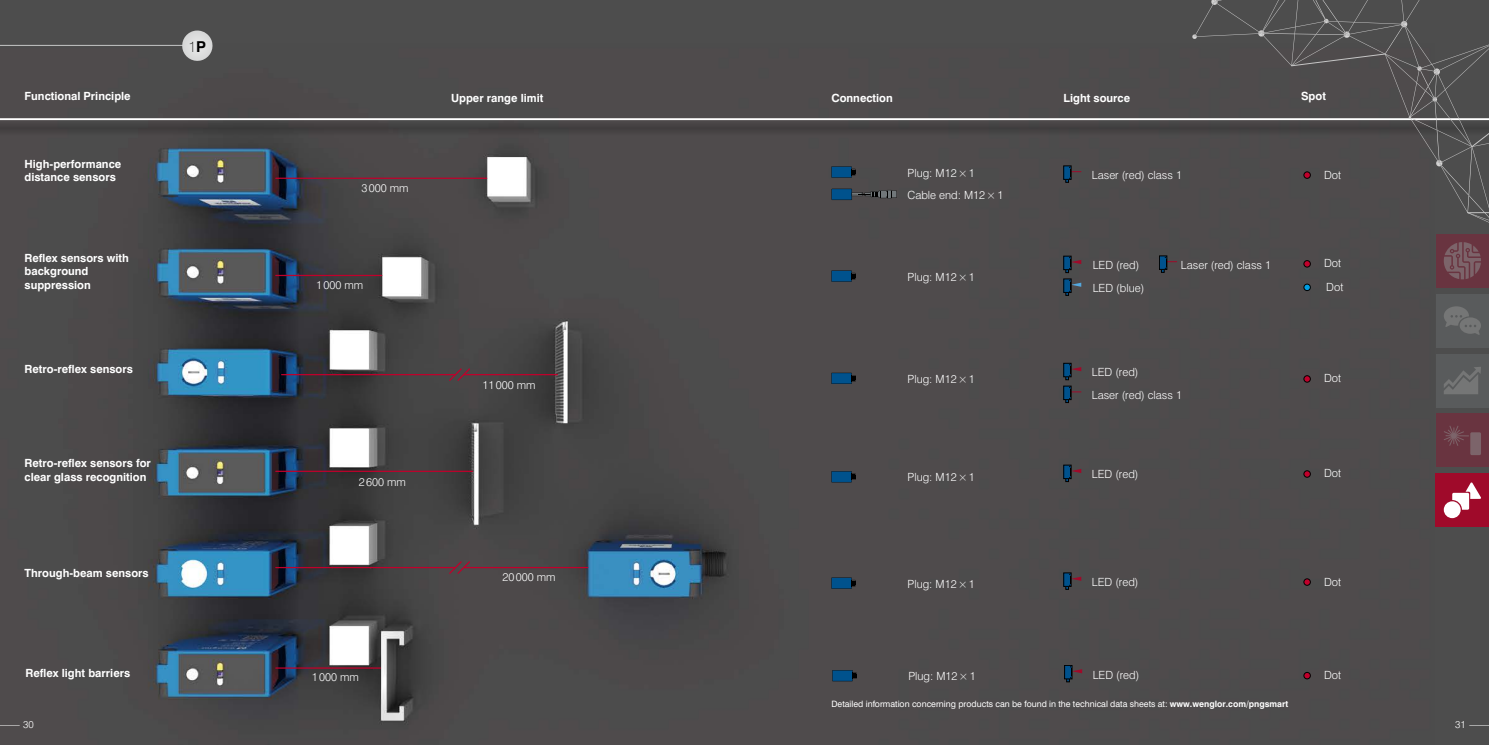
<style>
.page{position:relative;width:1489px;height:745px;background:#fff}
.page>*{position:absolute;margin:0;border:0;box-sizing:border-box;transform-origin:0 0}
.t1{font:100 15px "Swiss 721 BT";color:#000}
.t2{font:300 11.25px/22.9px "Swiss 721 BT";color:#fff}
.t3{font:700 11.25px/13.5px "Swiss 721 BT";color:#fff}
.t4{font:300 10px "Swiss 721 BT";color:#fff;scale:3 1}
.t5{font:300 10px "Swiss 721 BT";color:#fff}
.t6{font:8.75px "Swiss 721 BT";color:#fff}
.s1{font-weight:700}
</style>
<div class="page">
<img style="left:0;top:0;width:1488px;height:744px">
<div style="left:0;top:120px;width:1488px;height:16px;background:#454343"></div>
<hr style="left:0;top:118px;width:1488px;height:2px;background:#fff">
<svg style="left:1194px;top:2px;width:20px;height:35px"></svg>
<svg style="left:1194px;top:33px;width:67px;height:4px"></svg>
<svg style="left:1191px;top:34px;width:5px;height:5px"></svg>
<hr style="left:281px;top:374px;width:174px;height:1px;background:#c1002b">
<hr style="left:276px;top:470px;width:196px;height:1px;background:#c1002b">
<hr style="left:276px;top:275px;width:106px;height:1px;background:#c1002b">
<hr style="left:276px;top:177px;width:210px;height:2px;background:#c1002b">
<svg style="left:832px;top:669px;width:25px;height:11px"></svg>
<div style="left:1064px;top:664px;width:8px;height:14px;border:1px solid #000"></div>
<svg style="left:1066px;top:665px;width:16px;height:16px"></svg>
<hr style="left:276px;top:667px;width:104px;height:1px;background:#c1002b">
<hr style="left:276px;top:566px;width:179px;height:2px;background:#c1002b">
<hr style="left:464px;top:566px;width:123px;height:2px;background:#c1002b">
<div style="left:1303px;top:284px;width:7px;height:6px;background:#009ee3;border-radius:50%"></div>
<div style="left:1303px;top:283px;width:7px;height:8px;border:1px solid #000;border-radius:50%"></div>
<div style="left:1303px;top:375px;width:7px;height:7px;background:#c1002b;border-radius:50%"></div>
<div style="left:1303px;top:375px;width:7px;height:7px;border:1px solid #000;border-radius:50%"></div>
<div style="left:1303px;top:470px;width:7px;height:7px;background:#c1002b;border-radius:50%"></div>
<div style="left:1303px;top:470px;width:7px;height:7px;border:1px solid #000;border-radius:50%"></div>
<div style="left:1303px;top:578px;width:7px;height:7px;background:#c1002b;border-radius:50%"></div>
<div style="left:1303px;top:578px;width:7px;height:7px;border:1px solid #000;border-radius:50%"></div>
<div style="left:1303px;top:672px;width:7px;height:6px;background:#c1002b;border-radius:50%"></div>
<div style="left:1303px;top:671px;width:7px;height:7px;border:1px solid #000;border-radius:50%"></div>
<svg style="left:448px;top:559px;width:23px;height:15px"></svg>
<svg style="left:448px;top:367px;width:23px;height:15px"></svg>
<hr style="left:464px;top:374px;width:93px;height:1px;background:#c1002b">
<svg style="left:831px;top:270px;width:25px;height:11px"></svg>
<svg style="left:831px;top:577px;width:25px;height:11px"></svg>
<svg style="left:831px;top:372px;width:25px;height:12px"></svg>
<svg style="left:831px;top:471px;width:25px;height:11px"></svg>
<div style="left:1063px;top:166px;width:8px;height:13px;border:1px solid #000"></div>
<svg style="left:1065px;top:167px;width:16px;height:15px"></svg>
<div style="left:1063px;top:363px;width:8px;height:13px;border:1px solid #000"></div>
<svg style="left:1065px;top:364px;width:16px;height:15px"></svg>
<div style="left:1063px;top:386px;width:8px;height:13px;border:1px solid #000"></div>
<svg style="left:1065px;top:387px;width:16px;height:15px"></svg>
<div style="left:1063px;top:464px;width:8px;height:14px;border:1px solid #000"></div>
<svg style="left:1065px;top:465px;width:16px;height:16px"></svg>
<div style="left:1063px;top:572px;width:8px;height:14px;border:1px solid #000"></div>
<svg style="left:1065px;top:573px;width:16px;height:16px"></svg>
<div style="left:1063px;top:256px;width:8px;height:13px;border:1px solid #000"></div>
<svg style="left:1065px;top:257px;width:16px;height:15px"></svg>
<div style="left:1159px;top:255px;width:7px;height:14px;border:1px solid #000"></div>
<svg style="left:1161px;top:256px;width:15px;height:16px"></svg>
<div style="left:1063px;top:278px;width:8px;height:14px;border:1px solid #000"></div>
<svg style="left:1065px;top:279px;width:16px;height:16px"></svg>
<svg style="left:831px;top:166px;width:25px;height:11px"></svg>
<svg style="left:831px;top:188px;width:65px;height:12px"></svg>
<hr style="left:0;top:45px;width:197px;height:1px;background:#c5c6c6">
<svg style="left:180px;top:30px;width:34px;height:33px"></svg>
<div style="left:1435px;top:294px;width:53px;height:53px;background:#595b5c"></div>
<svg style="left:1444px;top:306px;width:36px;height:29px"></svg>
<div style="left:1435px;top:413px;width:53px;height:53px;background:#693440"></div>
<svg style="left:1444px;top:426px;width:24px;height:19px"></svg>
<div style="left:1470px;top:432px;width:10px;height:23px;background:#7c646a;border-radius:2px"></div>
<div style="left:1435px;top:353px;width:53px;height:54px;background:#595b5c"></div>
<svg style="left:1444px;top:367px;width:36px;height:27px"></svg>
<div style="left:1435px;top:473px;width:53px;height:53px;background:#9f0a2a"></div>
<svg style="left:1452px;top:482px;width:29px;height:27px"></svg>
<div style="left:1443px;top:501px;width:17px;height:17px;background:#fff;border-radius:50%"></div>
<div style="left:1435px;top:234px;width:53px;height:53px;background:#693440"></div>
<svg style="left:1202px;top:0;width:286px;height:279px;background:#514e4f"></svg>
<h1 class="t1" style="left:188px;top:37px;width:19px">1<span class="s1">P</span></h1>
<p class="t3" style="left:25px;top:89px;width:108px">Functional Principle</p>
<p class="t3" style="left:451px;top:91px;width:94px">Upper range limit</p>
<p class="t3" style="left:25px;top:157px;width:98px">High-performance distance sensors</p>
<p class="t3" style="left:25px;top:251px;width:106px">Reflex sensors with background suppression</p>
<p class="t3" style="left:25px;top:362px;width:110px">Retro-reflex sensors</p>
<p class="t3" style="left:25px;top:456px;width:128px">Retro-reflex sensors for clear glass recognition</p>
<p class="t3" style="left:25px;top:565px;width:126px">Through-beam sensors</p>
<p class="t3" style="left:25px;top:666px;width:106px">Reflex light barriers</p>
<p class="t2" style="left:361px;top:176px;width:49px">3000 mm</p>
<p class="t2" style="left:316px;top:273px;width:49px">1000 mm</p>
<p class="t2" style="left:359px;top:470px;width:49px">2600 mm</p>
<p class="t2" style="left:312px;top:665px;width:49px">1000 mm</p>
<p class="t2" style="left:482px;top:372px;width:55px">11000 mm</p>
<p class="t2" style="left:502px;top:565px;width:55px">20000 mm</p>
<p class="t3" style="left:831px;top:91px;width:63px">Connection</p>
<p class="t3" style="left:1063px;top:91px;width:68px">Light source</p>
<p class="t3" style="left:1300px;top:89px;width:26px">Spot</p>
<p class="t2" style="left:907px;top:161px;width:69px">Plug: M12×1</p>
<p class="t2" style="left:907px;top:183px;width:97px">Cable end: M12×1</p>
<p class="t2" style="left:907px;top:265px;width:69px">Plug: M12×1</p>
<p class="t2" style="left:907px;top:367px;width:69px">Plug: M12×1</p>
<p class="t2" style="left:907px;top:465px;width:69px">Plug: M12×1</p>
<p class="t2" style="left:1091px;top:164px;width:92px">Laser (red) class 1</p>
<p class="t2" style="left:1323px;top:163px;width:19px">Dot</p>
<p class="t2" style="left:1092px;top:253px;width:48px">LED (red)</p>
<p class="t2" style="left:1180px;top:253px;width:92px">Laser (red) class 1</p>
<p class="t2" style="left:1092px;top:276px;width:53px">LED (blue)</p>
<p class="t2" style="left:1323px;top:251px;width:21px;line-height:24px">Dot<br>Dot</p>
<p class="t2" style="left:1091px;top:360px;width:92px">LED (red)<br>Laser (red) class 1</p>
<p class="t2" style="left:1323px;top:366px;width:19px">Dot</p>
<p class="t2" style="left:1091px;top:462px;width:48px">LED (red)</p>
<p class="t2" style="left:1323px;top:461px;width:19px">Dot</p>
<p class="t2" style="left:907px;top:571px;width:69px">Plug: M12×1</p>
<p class="t2" style="left:1091px;top:570px;width:48px">LED (red)</p>
<p class="t2" style="left:1323px;top:569px;width:19px">Dot</p>
<p class="t2" style="left:908px;top:664px;width:69px">Plug: M12×1</p>
<p class="t2" style="left:1092px;top:662px;width:48px">LED (red)</p>
<p class="t2" style="left:1323px;top:663px;width:19px">Dot</p>
<p class="t6" style="left:831px;top:698px;width:458px">Detailed information concerning products can be found in the technical data sheets at: <span class="s1">www.wenglor.com/pngsmart</span></p>
<p class="t4" style="left:-11px;top:718px;width:16px">— 30</p>
<p class="t5" style="left:1454px;top:718px;width:46px">31 —</p>
</div>
